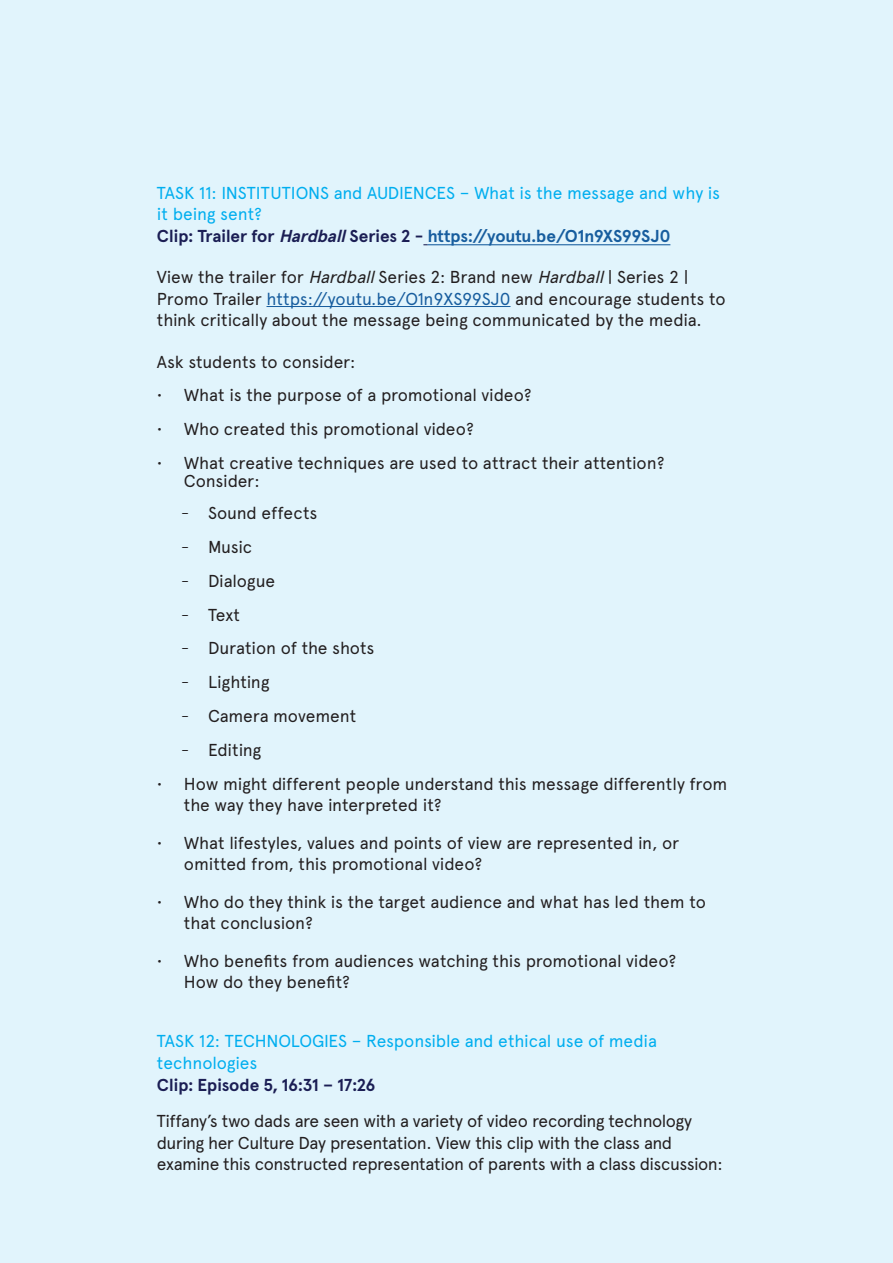
<style>
.page{position:relative;width:893px;height:1263px;background:#e1f4fc}
.page>*{position:absolute;margin:0;border:0;box-sizing:border-box;transform-origin:0 0}
.Body{font:17.25px/21.6px "Apercu";letter-spacing:-.01em;color:#231f20}
.Body-2{font:17.25px/21.6px "Apercu";letter-spacing:-.01em;color:#00aeef}
.Body-3{font:17.25px/21.6px "Apercu";letter-spacing:-.03em;color:#231f20}
.s1{font-family:"Apercu Pro";font-weight:700;color:#1b1e54}
.s2{font-family:"Apercu Pro";font-weight:700;font-style:italic;color:#1b1e54}
.s3{font-family:"Apercu Pro";font-weight:700;color:#175d9e}
.s4{font-style:italic}
.s5{color:#175d9e}
.s6{font-family:"Apercu Pro";font-weight:300}
</style>
<div class="page">
<hr style="left:428px;top:244px;width:242px;height:1px;background:#175d9e">
<hr style="left:266px;top:306px;width:244px;height:1px;background:#175d9e">
<p class="Body-2" style="left:157px;top:182px;width:565px">TASK 11: INSTITUTIONS and AUDIENCES – What is the message and why is it being sent?<br><span class="s1">Clip: Trailer for</span> <span class="s2">Hardball</span><span class="s1">Series 2 -</span> <span class="s3">https://youtu.be/O1n9XS99SJ0</span></p>
<p class="Body" style="left:157px;top:266px;width:570px">View the trailer for <span class="s4">Hardball</span>Series 2: Brand new <span class="s4">Hardball</span>| Series 2 |<br>Promo Trailer <span class="s5">https://youtu.be/O1n9XS99SJ0</span> and encourage students to think critically about the message being communicated by the media.</p>
<p class="Body" style="left:157px;top:351px;width:200px">Ask students to consider:</p>
<p class="Body" style="left:157px;top:384px;width:376px">• What is the purpose of a promotional video?</p>
<p class="Body" style="left:157px;top:418px;width:318px">• Who created this promotional video?</p>
<p class="Body" style="left:184px;top:454px;width:482px;line-height:18px;text-indent:-27px">• What creative techniques are used to attract their attention?<br>Consider:</p>
<p class="Body" style="left:181px;top:502px;width:138px"><span class="s6">-</span> Sound effects</p>
<p class="Body" style="left:181px;top:536px;width:73px"><span class="s6">-</span> Music</p>
<p class="Body" style="left:181px;top:570px;width:96px"><span class="s6">-</span> Dialogue</p>
<p class="Body" style="left:181px;top:604px;width:61px"><span class="s6">-</span> Text</p>
<p class="Body" style="left:181px;top:637px;width:195px"><span class="s6">-</span> Duration of the shots</p>
<p class="Body" style="left:181px;top:671px;width:90px"><span class="s6">-</span> Lighting</p>
<p class="Body" style="left:181px;top:705px;width:177px"><span class="s6">-</span> Camera movement</p>
<p class="Body" style="left:181px;top:739px;width:82px"><span class="s6">-</span> Editing</p>
<p class="Body" style="left:184px;top:772px;width:545px;text-indent:-27px">• How might different people understand this message differently from the way they have interpreted it?</p>
<p class="Body" style="left:184px;top:832px;width:497px;text-indent:-27px">• What lifestyles, values and points of view are represented in, or omitted from, this promotional video?</p>
<p class="Body" style="left:184px;top:891px;width:523px;text-indent:-27px">• Who do they think is the target audience and what has led them to that conclusion?</p>
<p class="Body" style="left:184px;top:950px;width:494px;text-indent:-27px">• Who benefits from audiences watching this promotional video?<br>How do they benefit?</p>
<p class="Body-2" style="left:157px;top:1030px;width:501px">TASK 12: TECHNOLOGIES – Responsible and ethical use of media technologies<br><span class="s1">Clip: Episode 5, 16:31 – 17:26</span></p>
<p class="Body-3" style="left:157px;top:1110px;width:567px">Tiffany’s two dads are seen with a variety of video recording technology during her Culture Day presentation. View this clip with the class and examine this constructed representation of parents with a class discussion:</p>
</div>
